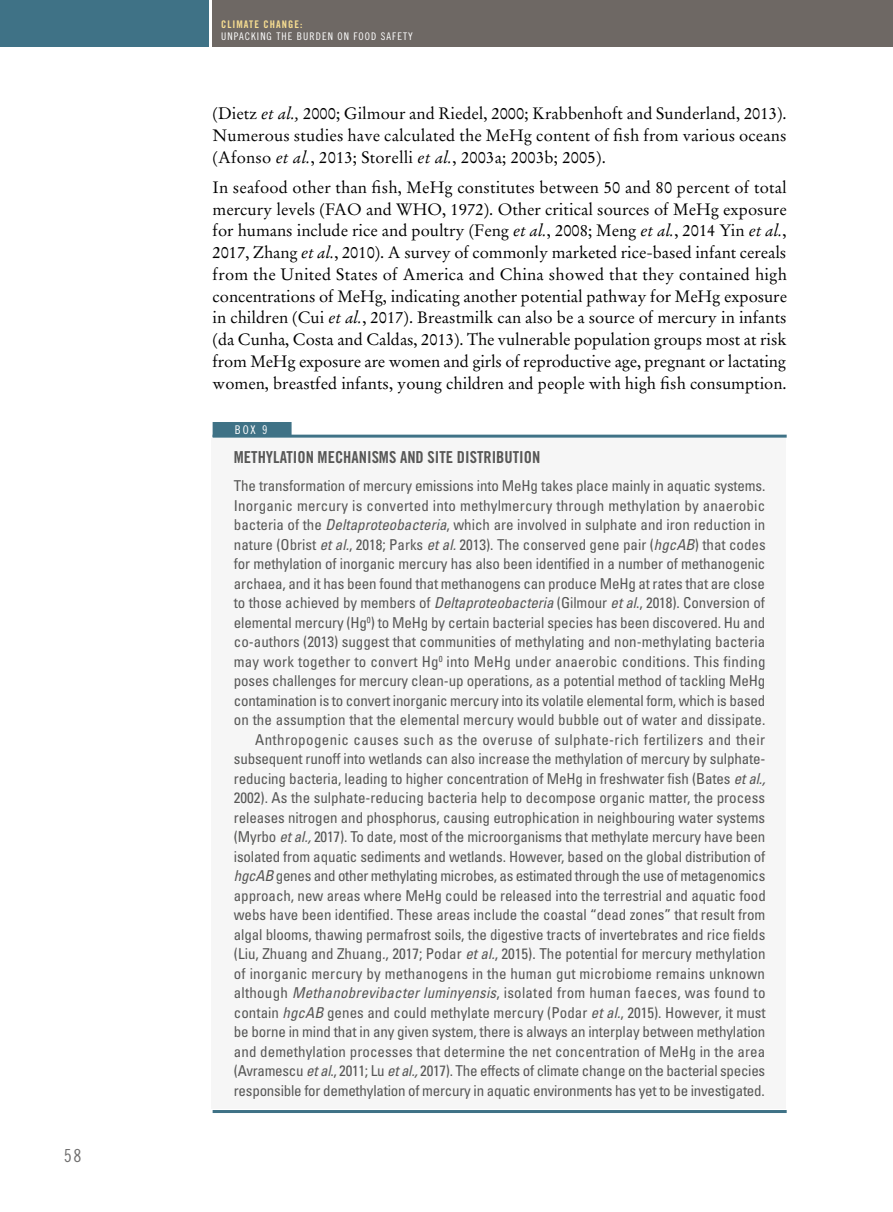
<style>
.page{position:relative;width:893px;height:1212px;background:#fff}
.page>*{position:absolute;margin:0;border:0;box-sizing:border-box;transform-origin:0 0}
.t1{font:18px "Trade Gothic Cond Eighteen";color:#706f6f}
.t2{font:16.5px/21.8px "Stempel Garamond";letter-spacing:.005em;color:#000;text-align:justify}
.t3{font:16.5px "Trade Gothic Bold Cond Twenty";color:#575756}
.t4{font:condensed 15px/19.5px "Univers";letter-spacing:-.005em;color:#575756;text-align:right}
.t5{font:12px "Trade Gothic Cond Eighteen";color:#fff}
.t6{font:10.5px "Trade Gothic Cond Eighteen";letter-spacing:.1em;color:#fff}
.t7{font:10.5px "Trade Gothic Bold Cond Twenty";letter-spacing:.1em;color:#f7dd91}
.s1{font-style:italic}
</style>
<div class="page">
<div style="left:0;top:0;width:208px;height:47px;background:#3f7286"></div>
<div style="left:213px;top:0;width:680px;height:47px;background:#6e6864"></div>
<div style="left:212px;top:438px;width:574px;height:671px;background:#f6f6f6"></div>
<hr style="left:213px;top:435px;width:574px;height:3px;background:#3f7286">
<div style="left:213px;top:422px;width:79px;height:15px;background:#3f7286"></div>
<hr style="left:213px;top:1110px;width:574px;height:3px;background:#3f7286">
<p class="t1" style="left:64px;top:1145px;width:19px">58</p>
<p class="t7" style="left:221px;top:18px;width:83px">CLIMATE CHANGE:</p>
<p class="t6" style="left:221px;top:30px;width:193px">UNPACKING THE BURDEN ON FOOD SAFETY</p>
<p class="t2" style="left:213px;top:103px;width:576px">(Dietz <span class="s1">et al.,</span> 2000; Gilmour and Riedel, 2000; Krabbenhoft and Sunderland, 2013).<br>Numerous studies have calculated the MeHg content of fish from various oceans (Afonso <span class="s1">et al.</span>, 2013; Storelli <span class="s1">et al.</span>, 2003a; 2003b; 2005).</p>
<p class="t2" style="left:213px;top:176px;width:576px">In seafood other than fish, MeHg constitutes between 50 and 80 percent of total mercury levels (FAO and WHO, 1972). Other critical sources of MeHg exposure for humans include rice and poultry (Feng <span class="s1">et al.</span>, 2008; Meng <span class="s1">et al.</span>, 2014 Yin <span class="s1">et al.</span>, 2017, Zhang <span class="s1">et al.</span>, 2010). A survey of commonly marketed rice-based infant cereals from the United States of America and China showed that they contained high concentrations of MeHg, indicating another potential pathway for MeHg exposure in children (Cui <span class="s1">et al.</span>, 2017). Breastmilk can also be a source of mercury in infants (da Cunha, Costa and Caldas, 2013). The vulnerable population groups most at risk from MeHg exposure are women and girls of reproductive age, pregnant or lactating women, breastfed infants, young children and people with high fish consumption.</p>
<p class="t5" style="left:235px;top:423px;width:34px">BOX 9</p>
<p class="t3" style="left:234px;top:447px;width:308px">METHYLATION MECHANISMS AND SITE DISTRIBUTION</p>
<p class="t4" style="left:234px;top:476px;width:533px">The transformation of mercury emissions into MeHg takes place mainly in aquatic systems.<br>Inorganic mercury is converted into methylmercury through methylation by anaerobic bacteria of the <span class="s1">Deltaproteobacteria</span>, which are involved in sulphate and iron reduction in nature (Obrist <span class="s1">et al.</span>, 2018; Parks <span class="s1">et al.</span> 2013). The conserved gene pair (<span class="s1">hgcAB</span>) that codes for methylation of inorganic mercury has also been identified in a number of methanogenic archaea, and it has been found that methanogens can produce MeHg at rates that are close to those achieved by members of <span class="s1">Deltaproteobacteria</span> (Gilmour <span class="s1">et al</span>., 2018). Conversion of elemental mercury (Hg<sup>0</sup>) to MeHg by certain bacterial species has been discovered. Hu and co-authors (2013) suggest that communities of methylating and non-methylating bacteria may work together to convert Hg<sup>0</sup> into MeHg under anaerobic conditions. This finding poses challenges for mercury clean-up operations, as a potential method of tackling MeHg contamination is to convert inorganic mercury into its volatile elemental form, which is based on the assumption that the elemental mercury would bubble out of water and dissipate.<br>Anthropogenic causes such as the overuse of sulphate-rich fertilizers and their subsequent runoff into wetlands can also increase the methylation of mercury by sulphate&shy;reducing bacteria, leading to higher concentration of MeHg in freshwater fish (Bates <span class="s1">et al., </span>2002). As the sulphate-reducing bacteria help to decompose organic matter, the process releases nitrogen and phosphorus, causing eutrophication in neighbouring water systems (Myrbo <span class="s1">et al.,</span> 2017). To date, most of the microorganisms that methylate mercury have been isolated from aquatic sediments and wetlands. However, based on the global distribution of <span class="s1">hgcAB</span> genes and other methylating microbes, as estimated through the use of metagenomics approach, new areas where MeHg could be released into the terrestrial and aquatic food webs have been identified. These areas include the coastal “dead zones” that result from algal blooms, thawing permafrost soils, the digestive tracts of invertebrates and rice fields (Liu, Zhuang and Zhuang<span class="s1">.</span>, 2017; Podar <span class="s1">et al.</span>, 2015). The potential for mercury methylation of inorganic mercury by methanogens in the human gut microbiome remains unknown although <span class="s1">Methanobrevibacter luminyensis</span>, isolated from human faeces, was found to contain <span class="s1">hgcAB</span> genes and could methylate mercury (Podar <span class="s1">et al.</span>, 2015). However, it must be borne in mind that in any given system, there is always an interplay between methylation and demethylation processes that determine the net concentration of MeHg in the area (Avramescu <span class="s1">et al</span>., 2011; Lu <span class="s1">et al.,</span> 2017). The effects of climate change on the bacterial species responsible for demethylation of mercury in aquatic environments has yet to be investigated.</p>
</div>
